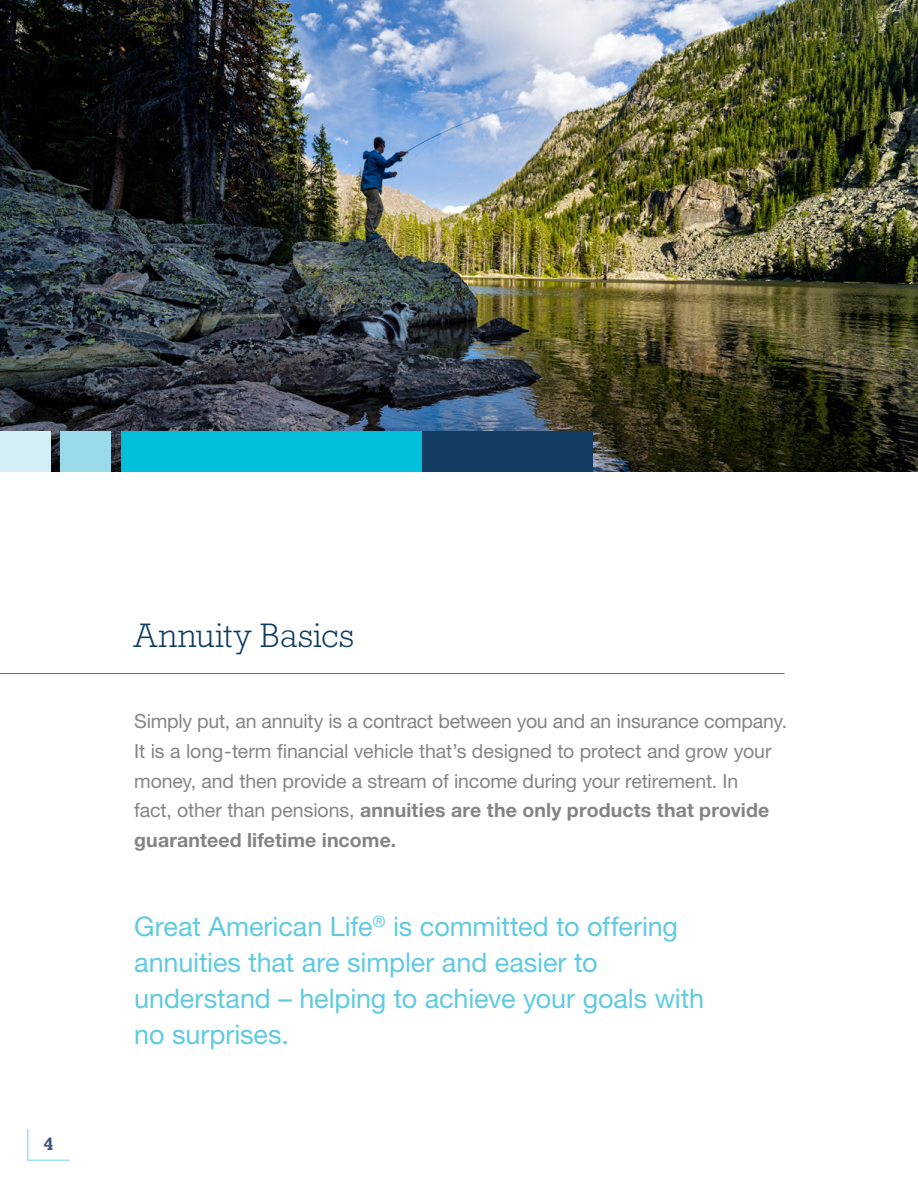
<style>
.page{position:relative;width:918px;height:1188px;background:#fff}
.page>*{position:absolute;margin:0;border:0;box-sizing:border-box;transform-origin:0 0}
.t1{font:300 34.5px "Rockwell Std";letter-spacing:.005em;color:#0e3b60}
.t2{font:27px/36px "Helvetica Neue LT Std";letter-spacing:-.005em;color:#60cae1}
.t3{font:19.5px/30px "Helvetica Neue LT Std";letter-spacing:-.01em;color:#848487}
.t4{font:700 18px "Rockwell Std";color:#3e5375}
.s1{font-weight:700}
</style>
<div class="page">
<svg style="left:27px;top:1129px;width:43px;height:32px"></svg>
<img style="left:0;top:0;width:918px;height:472px">
<div style="left:60px;top:431px;width:51px;height:51px;background:#9adaea"></div>
<div style="left:0;top:431px;width:50px;height:51px;background:#d4eef5"></div>
<div style="left:419px;top:431px;width:174px;height:51px;background:#133d62"></div>
<div style="left:121px;top:431px;width:301px;height:51px;background:#00bfdb"></div>
<div style="left:0;top:472px;width:918px;height:63px;background:#fff"></div>
<hr style="left:0;top:673px;width:785px;height:1px;background:#6d6f73">
<p class="t4" style="left:44px;top:1133px;width:11px">4</p>
<h1 class="t1" style="left:134px;top:616px;width:222px">Annuity Basics</h1>
<p class="t3" style="left:134px;top:705px;width:654px">Simply put, an annuity is a contract between you and an insurance company.<br>It is a long-term financial vehicle that’s designed to protect and grow your money, and then provide a stream of income during your retirement. In<br>fact, other than pensions, <span class="s1">annuities are the only products that provide guaranteed lifetime income.</span></p>
<h2 class="t2" style="left:134px;top:908px;width:571px">Great American Life<sup>®</sup> is committed to offering annuities that are simpler and easier to understand – helping to achieve your goals with no surprises.</h2>
</div>
